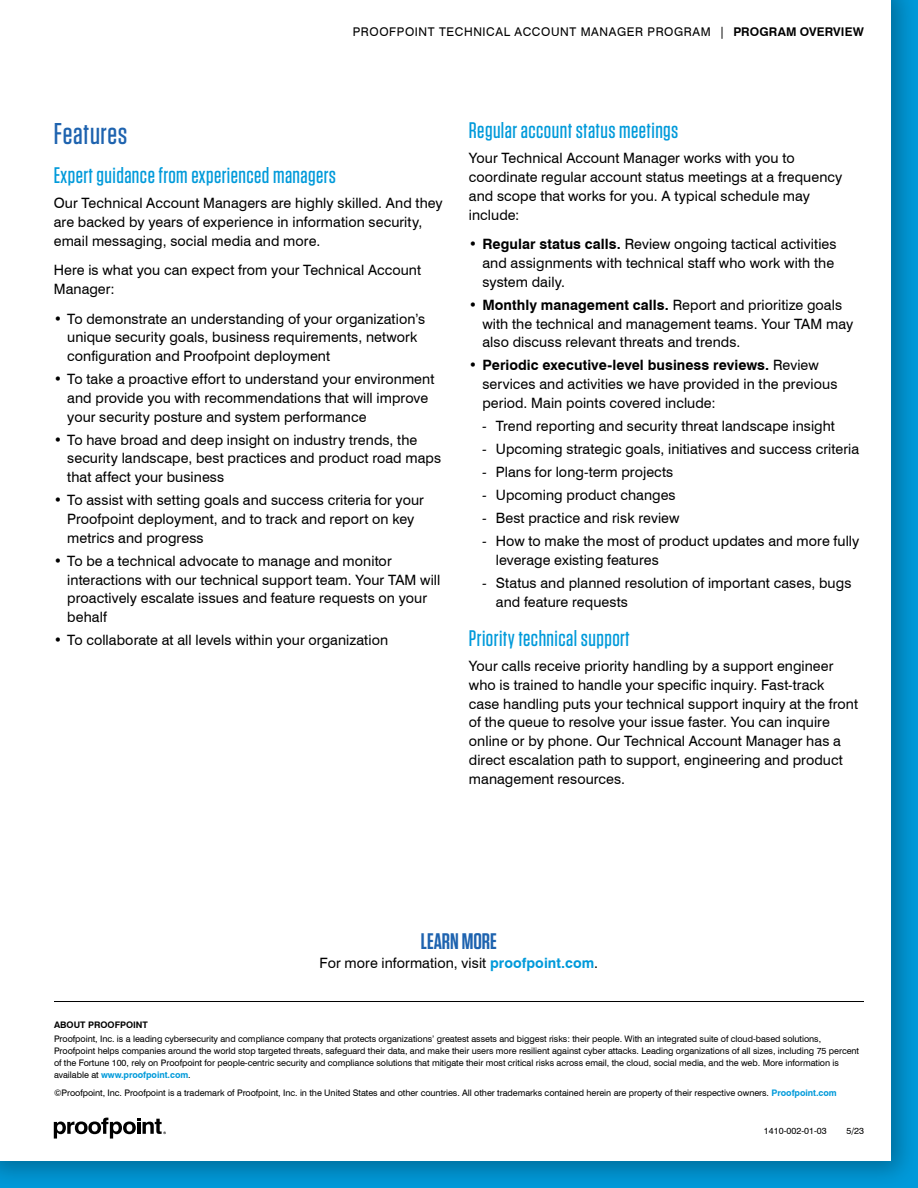
<style>
.page{position:relative;width:918px;height:1188px;background:#fff}
.page>*{position:absolute;margin:0;border:0;box-sizing:border-box;transform-origin:0 0}
.t1{font:500 30px "Tungsten";letter-spacing:.02em;color:#1e63af}
.t2{font:500 22.5px "Tungsten";letter-spacing:.02em;color:#009ada}
.t3{font:600 22.5px "Tungsten";color:#1e63af}
.t4{font:14.25px/18.8px "Swiss 721 BT";letter-spacing:.005em;color:#000}
.t5{font:12px "Swiss 721 BT";letter-spacing:.05em;color:#000}
.t6{font:9px/12px "Swiss 721 BT";letter-spacing:-.005em;color:#000}
.t7{font:700 9px "Swiss 721 BT";color:#000}
.s1{font-weight:700}
.s2{font-style:italic}
.s3{font-weight:700;color:#009ada}
</style>
<div class="page">
<div style="left:0;top:0;width:918px;height:1188px;background:#000;opacity:.3"></div>
<div style="left:0;top:0;width:891px;height:1161px;background:#fff"></div>
<hr style="left:54px;top:1001px;width:810px;height:1px;background:#000">
<svg style="left:54px;top:1118px;width:112px;height:21px"></svg>
<p class="t5" style="left:353px;top:25px;width:513px">PROOFPOINT TECHNICAL ACCOUNT MANAGER PROGRAM | <span class="s1">PROGRAM OVERVIEW</span></p>
<h1 class="t1" style="left:54px;top:118px;width:75px">Features</h1>
<h2 class="t2" style="left:54px;top:163px;width:284px">Expert guidance from experienced managers</h2>
<p class="t4" style="left:54px;top:194px;width:391px">Our Technical Account Managers are highly skilled. And they are backed by years of experience in information security, email messaging, social media and more.</p>
<p class="t4" style="left:54px;top:261px;width:369px">Here is what you can expect from your Technical Account<br>Manager:</p>
<p class="t4" style="left:67px;top:309px;width:360px;text-indent:-13px">• To demonstrate an understanding of your organization’s unique security goals, business requirements, network configuration and Proofpoint deployment</p>
<p class="t4" style="left:67px;top:370px;width:369px;text-indent:-13px">• To take a proactive effort to understand your environment and provide you with recommendations that will improve your security posture and system performance</p>
<p class="t4" style="left:67px;top:430px;width:376px;text-indent:-13px">• To have broad and deep insight on industry trends, the security landscape, best practices and product road maps that affect your business</p>
<p class="t4" style="left:67px;top:491px;width:358px;text-indent:-13px">• To assist with setting goals and success criteria for your<br>Proofpoint deployment, and to track and report on key metrics and progress</p>
<p class="t4" style="left:67px;top:551px;width:375px;text-indent:-13px">• To be a technical advocate to manage and monitor interactions with our technical support team. Your TAM will proactively escalate issues and feature requests on your behalf</p>
<p class="t4" style="left:54px;top:631px;width:336px">• To collaborate at all levels within your organization</p>
<h2 class="t2" style="left:469px;top:118px;width:211px">Regular account status meetings</h2>
<p class="t4" style="left:469px;top:149px;width:375px">Your Technical Account Manager works with you to coordinate regular account status meetings at a frequency and scope that works for you. A typical schedule may include:</p>
<p class="t4" style="left:482px;top:235px;width:356px;text-indent:-13px"><span class="s1">• Regular status calls.</span> Review ongoing tactical activities and assignments with technical staff who work with the system daily.</p>
<p class="t4" style="left:482px;top:295px;width:372px;text-indent:-13px"><span class="s1">• Monthly management calls.</span> Report and prioritize goals with the technical and management teams. Your TAM may also discuss relevant threats and trends.</p>
<p class="t4" style="left:482px;top:356px;width:357px;text-indent:-13px"><span class="s1">• Periodic executive-level business reviews.</span> Review services and activities we have provided in the previous period. Main points covered include:</p>
<p class="t4" style="left:482px;top:416px;width:354px"><span class="s2">-</span> Trend reporting and security threat landscape insight</p>
<p class="t4" style="left:482px;top:439px;width:378px"><span class="s2">-</span> Upcoming strategic goals, initiatives and success criteria</p>
<p class="t4" style="left:482px;top:463px;width:192px"><span class="s2">-</span> Plans for long-term projects</p>
<p class="t4" style="left:482px;top:486px;width:195px"><span class="s2">-</span> Upcoming product changes</p>
<p class="t4" style="left:482px;top:509px;width:199px"><span class="s2">-</span> Best practice and risk review</p>
<p class="t4" style="left:496px;top:532px;width:365px;text-indent:-13px"><span class="s2">-</span> How to make the most of product updates and more fully leverage existing features</p>
<p class="t4" style="left:496px;top:574px;width:357px;text-indent:-13px"><span class="s2">-</span> Status and planned resolution of important cases, bugs and feature requests</p>
<h2 class="t2" style="left:469px;top:626px;width:162px">Priority technical support</h2>
<p class="t4" style="left:469px;top:657px;width:391px">Your calls receive priority handling by a support engineer who is trained to handle your specific inquiry. Fast-track case handling puts your technical support inquiry at the front of the queue to resolve your issue faster. You can inquire online or by phone. Our Technical Account Manager has a direct escalation path to support, engineering and product management resources.</p>
<h2 class="t3" style="left:421px;top:930px;width:77px">LEARN MORE</h2>
<p class="t4" style="left:320px;top:953px;width:280px">For more information, visit <span class="s3">proofpoint.com</span>.</p>
<p class="t7" style="left:54px;top:1019px;width:95px">ABOUT PROOFPOINT</p>
<p class="t6" style="left:54px;top:1033px;width:807px">Proofpoint, Inc. is a leading cybersecurity and compliance company that protects organizations’ greatest assets and biggest risks: their people. With an integrated suite of cloud-based solutions, Proofpoint helps companies around the world stop targeted threats, safeguard their data, and make their users more resilient against cyber attacks. Leading organizations of all sizes, including 75 percent of the Fortune 100, rely on Proofpoint for people-centric security and compliance solutions that mitigate their most critical risks across email, the cloud, social media, and the web. More information is available at <span class="s3">www.proofpoint.com</span>.</p>
<p class="t6" style="left:54px;top:1086px;width:784px">©Proofpoint, Inc. Proofpoint is a trademark of Proofpoint, Inc. in the United States and other countries. All other trademarks contained herein are property of their respective owners. <span class="s3">Proofpoint.com</span></p>
<p class="t6" style="left:764px;top:1125px;width:64px">1410-002-01-03</p>
<p class="t6" style="left:846px;top:1125px;width:19px">5/23</p>
</div>
